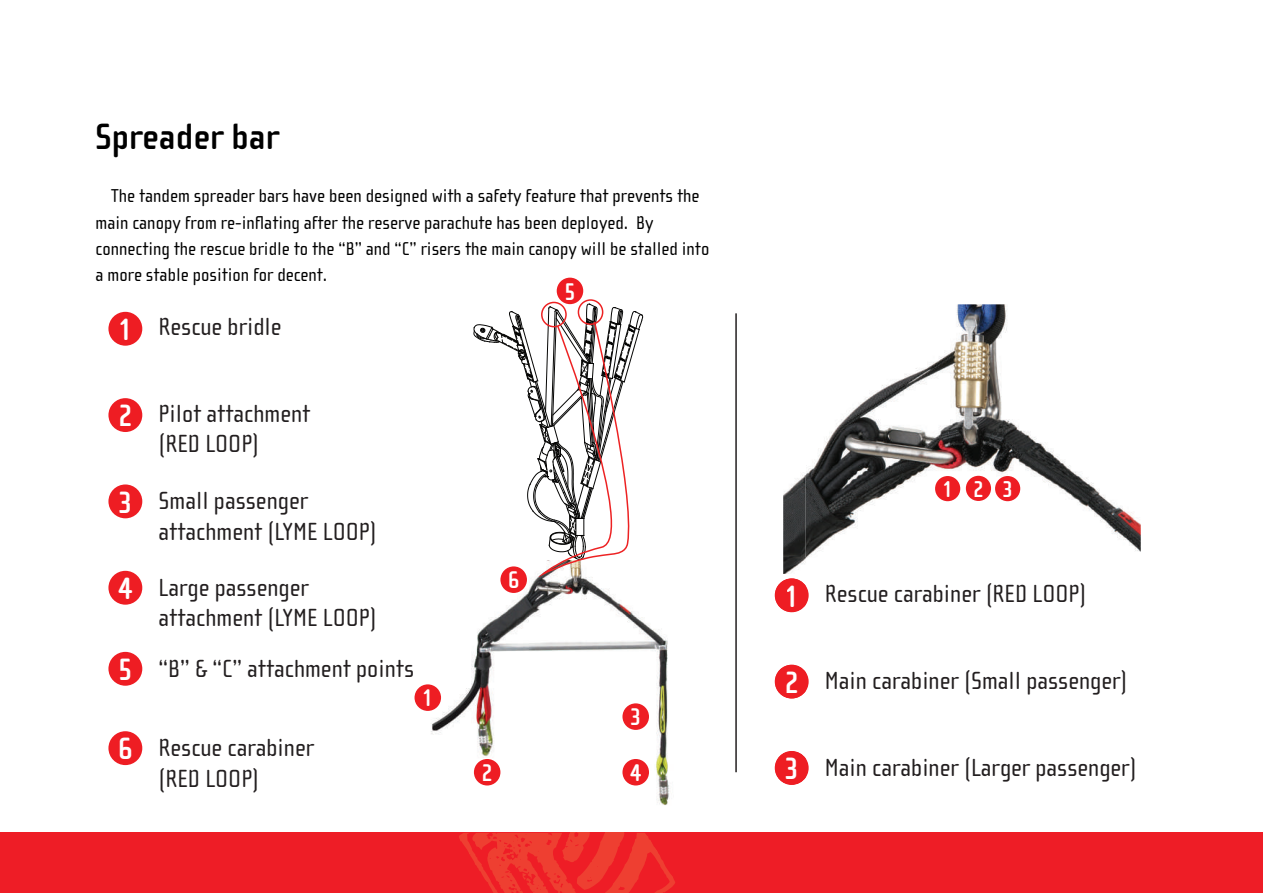
<style>
.page{position:relative;width:1263px;height:893px;background:#fff}
.page>*{position:absolute;margin:0;border:0;box-sizing:border-box;transform-origin:0 0}
.t1{font:700 37.5px "Cholla Sans OT";color:#000}
.t2{font:700 31.65px "Cholla Sans OT";color:#fff}
.t3{font:25.5px/30.5px "Cholla Sans OT";color:#231f20}
.t4{font:700 24.75px "Cholla Sans OT";color:#fff}
.t5{font:700 23.55px "Cholla Sans OT";color:#fff}
.t6{font:19.05px/26.5px "Cholla Sans OT";color:#000}
</style>
<div class="page">
<img style="left:806px;top:304px;width:335px;height:254px">
<div style="left:108px;top:312px;width:34px;height:34px;background:#ee1d23;border-radius:50%"></div>
<div style="left:108px;top:398px;width:34px;height:34px;background:#ee1d23;border-radius:50%"></div>
<div style="left:108px;top:484px;width:34px;height:34px;background:#ee1d23;border-radius:50%"></div>
<div style="left:935px;top:476px;width:25px;height:25px;background:#ee1d23;border-radius:50%"></div>
<div style="left:966px;top:476px;width:25px;height:25px;background:#ee1d23;border-radius:50%"></div>
<div style="left:995px;top:476px;width:25px;height:25px;background:#ee1d23;border-radius:50%"></div>
<div style="left:108px;top:571px;width:34px;height:34px;background:#ee1d23;border-radius:50%"></div>
<svg style="left:775px;top:578px;width:34px;height:34px"></svg>
<svg style="left:775px;top:665px;width:34px;height:33px"></svg>
<svg style="left:775px;top:751px;width:34px;height:34px"></svg>
<div style="left:108px;top:652px;width:34px;height:34px;background:#ee1d23;border-radius:50%"></div>
<div style="left:108px;top:731px;width:34px;height:34px;background:#ee1d23;border-radius:50%"></div>
<img style="left:419px;top:317px;width:377px;height:488px">
<img style="left:783px;top:317px;width:23px;height:257px">
<img style="left:775px;top:578px;width:31px;height:34px">
<img style="left:787px;top:585px;width:7px;height:21px">
<img style="left:775px;top:665px;width:31px;height:33px">
<img style="left:787px;top:671px;width:10px;height:22px">
<img style="left:775px;top:751px;width:31px;height:34px">
<img style="left:786px;top:758px;width:10px;height:21px">
<div style="left:414px;top:684px;width:27px;height:27px;background:#ee1d23;border-radius:50%"></div>
<div style="left:474px;top:759px;width:26px;height:26px;background:#ee1d23;border-radius:50%"></div>
<div style="left:622px;top:759px;width:27px;height:26px;background:#ee1d23;border-radius:50%"></div>
<div style="left:622px;top:703px;width:27px;height:27px;background:#ee1d23;border-radius:50%"></div>
<div style="left:500px;top:566px;width:27px;height:27px;background:#ee1d23;border-radius:50%"></div>
<div style="left:433px;top:307px;width:188px;height:253px;background:#fff"></div>
<div style="left:557px;top:278px;width:26px;height:26px;background:#ee1d23;border-radius:50%"></div>
<svg style="left:473px;top:298px;width:170px;height:277px"></svg>
<hr style="left:735px;top:313px;width:2px;height:459px;background:#231f20">
<div style="left:0;top:833px;width:1263px;height:60px;background:#ee1d26"></div>
<svg style="left:459px;top:833px;width:216px;height:60px"></svg>
<h1 class="t1" style="left:96px;top:114px;width:185px">Spreader bar</h1>
<p class="t6" style="left:96px;top:184px;width:615px;text-indent:16px">The tandem spreader bars have been designed with a safety feature that prevents the main canopy from re-inflating after the reserve parachute has been deployed. By connecting the rescue bridle to the “B” and “C” risers the main canopy will be stalled into a more stable position for decent.</p>
<h3 class="t3" style="left:159px;top:314px;width:124px">Rescue bridle</h3>
<p class="t4" style="left:564px;top:277px;width:13px">5</p>
<h2 class="t2" style="left:118px;top:311px;width:17px">1</h2>
<h2 class="t2" style="left:118px;top:397px;width:17px">2</h2>
<h2 class="t2" style="left:118px;top:483px;width:17px">3</h2>
<h3 class="t3" style="left:159px;top:401px;width:153px">Pilot attachment (RED LOOP)</h3>
<h3 class="t3" style="left:159px;top:488px;width:219px">Small passenger attachment (LYME LOOP)</h3>
<h2 class="t2" style="left:118px;top:569px;width:17px">4</h2>
<h3 class="t3" style="left:159px;top:574px;width:219px">Large passenger attachment (LYME LOOP)</h3>
<p class="t4" style="left:508px;top:565px;width:13px">6</p>
<h2 class="t2" style="left:118px;top:651px;width:17px">5</h2>
<h3 class="t3" style="left:159px;top:655px;width:257px">“B” &amp; “C” attachment points</h3>
<p class="t4" style="left:422px;top:683px;width:13px">1</p>
<p class="t4" style="left:630px;top:702px;width:13px">3</p>
<h2 class="t2" style="left:118px;top:730px;width:17px">6</h2>
<h3 class="t3" style="left:159px;top:735px;width:157px">Rescue carabiner (RED LOOP)</h3>
<p class="t4" style="left:481px;top:758px;width:13px">2</p>
<p class="t4" style="left:630px;top:758px;width:13px">4</p>
<p class="t5" style="left:942px;top:475px;width:73px">123</p>
<h2 class="t2" style="left:784px;top:577px;width:17px">1</h2>
<h3 class="t3" style="left:825px;top:580px;width:263px">Rescue carabiner (RED LOOP)</h3>
<h2 class="t2" style="left:784px;top:663px;width:17px">2</h2>
<h3 class="t3" style="left:825px;top:667px;width:304px">Main carabiner (Small passenger)</h3>
<h2 class="t2" style="left:784px;top:750px;width:17px">3</h2>
<h3 class="t3" style="left:825px;top:754px;width:313px">Main carabiner (Larger passenger)</h3>
</div>
